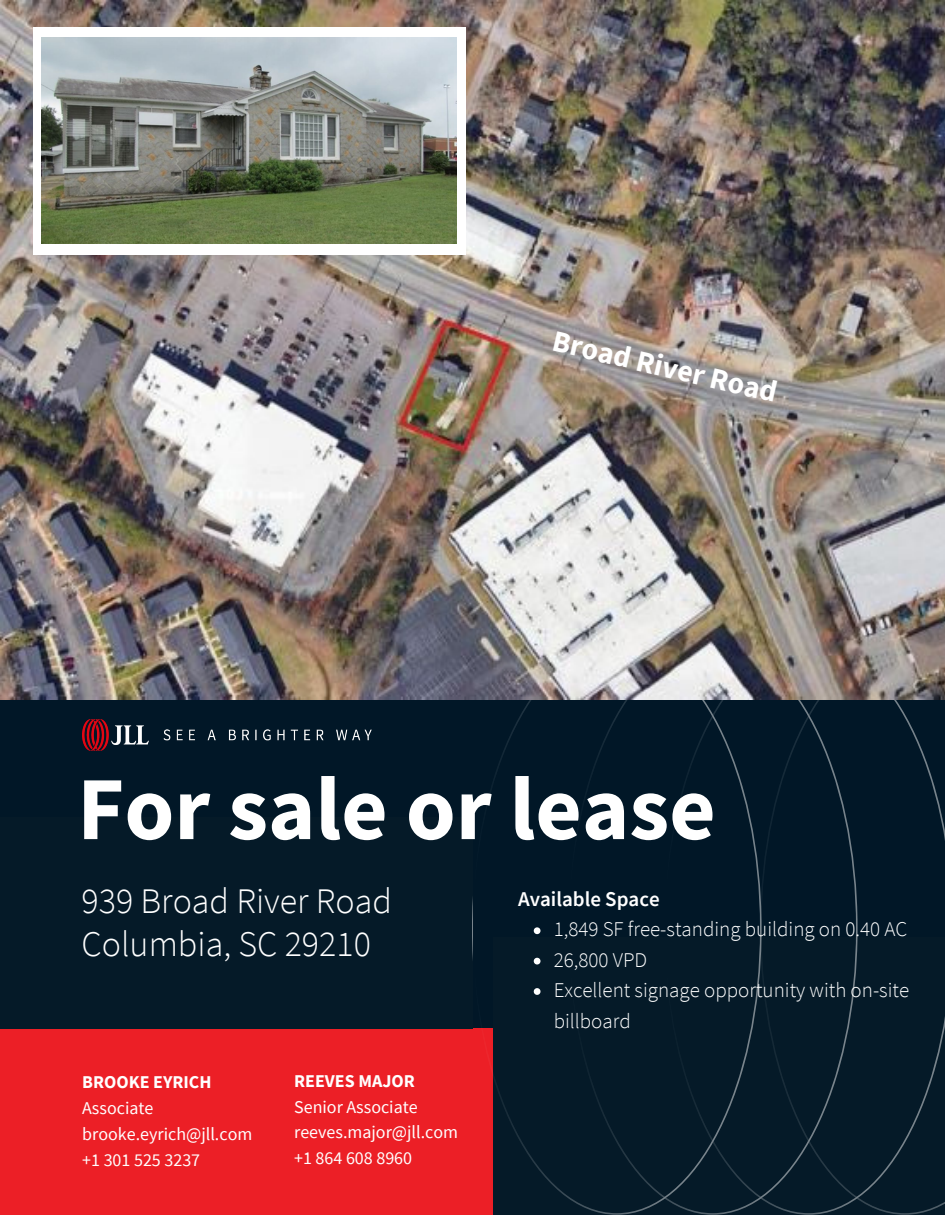
<style>
.page{position:relative;width:945px;height:1215px;background:#fff}
.page>*{position:absolute;margin:0;border:0;box-sizing:border-box;transform-origin:0 0}
.t1{font:700 90px "Source Sans Pro";color:#fff}
.t2{font:300 36px "Source Sans Pro";color:#fff}
.t3{font:700 30px "Source Sans Pro";color:#fff}
.t4{font:300 21px/30.3px "Source Sans Pro";color:#fff}
.t5{font:600 21px "Source Sans Pro";color:#fff}
.t6{font:18px "Source Sans Pro";color:#fff}
.t7{font:700 18px "Source Sans Pro";color:#fff}
</style>
<div class="page">
<div style="left:0;top:508px;width:945px;height:531px;background:#011727"></div>
<div style="left:0;top:1029px;width:945px;height:186px;background:#ec1f26"></div>
<div style="left:0;top:817px;width:472px;height:212px;background:#051a28"></div>
<img style="left:82px;top:720px;width:289px;height:30px">
<svg style="left:858px;top:700px;width:87px;height:515px"></svg>
<svg style="left:762px;top:700px;width:96px;height:515px"></svg>
<svg style="left:472px;top:700px;width:290px;height:515px"></svg>
<img style="left:0;top:0;width:945px;height:700px">
<div style="left:33px;top:27px;width:432px;height:228px;background:#fff"></div>
<img style="left:41px;top:38px;width:415px;height:206px">
<svg style="left:534px;top:927px;width:7px;height:7px"></svg>
<svg style="left:534px;top:958px;width:7px;height:7px"></svg>
<svg style="left:534px;top:988px;width:7px;height:7px"></svg>
<p class="t3" style="left:558px;top:322px;width:231px;rotate:13deg">Broad River Road</p>
<p class="t1" style="left:77px;top:751px;width:640px">For sale or lease</p>
<p class="t2" style="left:82px;top:878px;width:312px">939 Broad River Road</p>
<p class="t2" style="left:82px;top:920px;width:291px">Columbia, SC 29210</p>
<p class="t7" style="left:82px;top:1070px;width:131px">BROOKE EYRICH</p>
<p class="t6" style="left:82px;top:1096px;width:73px">Associate</p>
<p class="t6" style="left:82px;top:1122px;width:172px">brooke.eyrich@jll.com</p>
<p class="t6" style="left:82px;top:1148px;width:120px">+1 301 525 3237</p>
<p class="t7" style="left:294px;top:1069px;width:122px">REEVES MAJOR</p>
<p class="t6" style="left:294px;top:1095px;width:125px">Senior Associate</p>
<p class="t6" style="left:294px;top:1121px;width:166px">reeves.major@jll.com</p>
<p class="t6" style="left:294px;top:1147px;width:120px">+1 864 608 8960</p>
<p class="t5" style="left:518px;top:885px;width:143px">Available Space</p>
<p class="t4" style="left:554px;top:914px;width:355px">1,849 SF free-standing building on 0.40 AC</p>
<p class="t4" style="left:554px;top:944px;width:95px">26,800 VPD</p>
<p class="t4" style="left:554px;top:975px;width:357px">Excellent signage opportunity with on-site billboard</p>
</div>
